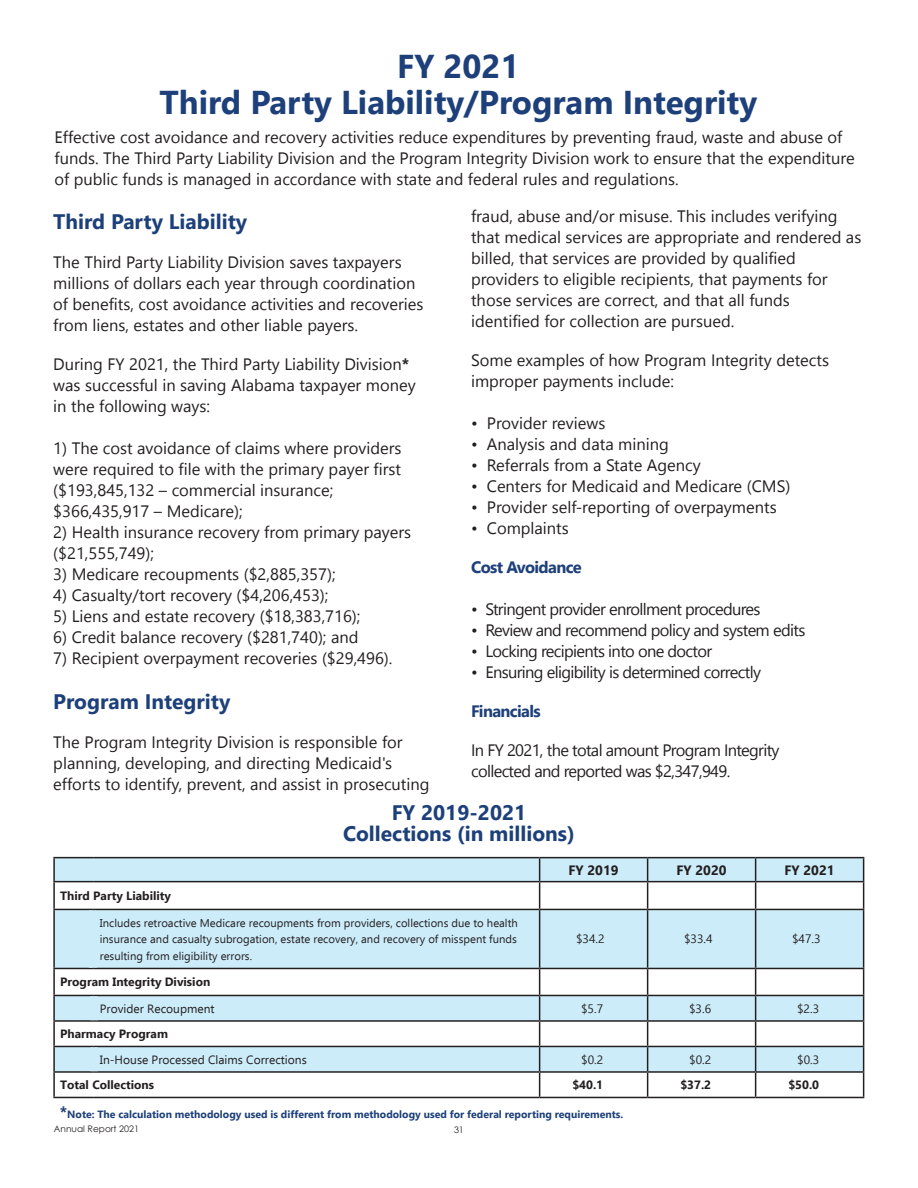
<style>
.page{position:relative;width:918px;height:1188px;background:#fff}
.page>*{position:absolute;margin:0;border:0;box-sizing:border-box;transform-origin:0 0}
.t1{font:700 33px/36px "Nirmala UI";color:#1d407a;text-align:center}
.t2{font:700 21px/21px "Nirmala UI";color:#1d407a;text-align:center}
.t3{font:16.5px/21px "Nirmala UI";color:#231f20}
.t4{font:16.5px/21px "Nirmala UI";letter-spacing:-.04em;color:#231f20}
.t5{font:700 16.5px "Nirmala UI";letter-spacing:-.04em;color:#1d407a}
.t6{font:700 13.5px "Ebrima";color:#231f20}
.t7{font:12px "Ebrima";color:#231f20}
.t8{font:700 12px "Ebrima";color:#231f20}
.t9{font:11.25px/16.5px "Ebrima";color:#231f20;text-align:justify}
.t10{font:700 10.5px "Nirmala UI";color:#1d407a}
.t11{font:9px "Century Gothic";color:#231f20}
.s1{font-weight:700}
.s2{font-size:16.5px}
</style>
<div class="page">
<svg style="left:55px;top:858px;width:808px;height:213px;fill:#ccecf9"></svg>
<hr style="left:540px;top:857px;width:108px;height:1px;background:#231f20">
<hr style="left:648px;top:857px;width:108px;height:1px;background:#231f20">
<hr style="left:756px;top:857px;width:108px;height:1px;background:#231f20">
<hr style="left:53px;top:882px;width:2px;height:27px;background:#231f20">
<hr style="left:540px;top:881px;width:108px;height:1px;background:#231f20">
<hr style="left:648px;top:881px;width:108px;height:1px;background:#231f20">
<svg style="left:647px;top:858px;width:1px;height:51px"></svg>
<hr style="left:756px;top:881px;width:108px;height:1px;background:#231f20">
<svg style="left:755px;top:858px;width:1px;height:51px"></svg>
<svg style="left:863px;top:858px;width:1px;height:51px"></svg>
<hr style="left:53px;top:909px;width:41px;height:1px;background:#231f20">
<hr style="left:53px;top:910px;width:2px;height:58px;background:#231f20">
<hr style="left:94px;top:909px;width:446px;height:1px;background:#231f20">
<hr style="left:540px;top:909px;width:108px;height:1px;background:#231f20">
<hr style="left:539px;top:910px;width:1px;height:58px;background:#231f20">
<hr style="left:648px;top:909px;width:108px;height:1px;background:#231f20">
<hr style="left:647px;top:910px;width:1px;height:58px;background:#231f20">
<hr style="left:756px;top:909px;width:108px;height:1px;background:#231f20">
<hr style="left:755px;top:910px;width:1px;height:58px;background:#231f20">
<hr style="left:863px;top:910px;width:1px;height:58px;background:#231f20">
<hr style="left:53px;top:968px;width:41px;height:1px;background:#231f20">
<hr style="left:53px;top:969px;width:2px;height:26px;background:#231f20">
<hr style="left:94px;top:968px;width:446px;height:1px;background:#231f20">
<hr style="left:540px;top:968px;width:108px;height:1px;background:#231f20">
<hr style="left:648px;top:968px;width:108px;height:1px;background:#231f20">
<hr style="left:756px;top:968px;width:108px;height:1px;background:#231f20">
<hr style="left:53px;top:995px;width:41px;height:1px;background:#231f20">
<hr style="left:53px;top:996px;width:2px;height:24px;background:#231f20">
<hr style="left:94px;top:995px;width:446px;height:1px;background:#231f20">
<hr style="left:540px;top:995px;width:108px;height:1px;background:#231f20">
<hr style="left:648px;top:995px;width:108px;height:1px;background:#231f20">
<hr style="left:756px;top:995px;width:108px;height:1px;background:#231f20">
<hr style="left:53px;top:1020px;width:41px;height:2px;background:#231f20">
<hr style="left:53px;top:1022px;width:2px;height:24px;background:#231f20">
<hr style="left:94px;top:1020px;width:446px;height:2px;background:#231f20">
<hr style="left:540px;top:1020px;width:108px;height:2px;background:#231f20">
<hr style="left:648px;top:1020px;width:108px;height:2px;background:#231f20">
<hr style="left:756px;top:1020px;width:108px;height:2px;background:#231f20">
<hr style="left:53px;top:1046px;width:41px;height:1px;background:#231f20">
<hr style="left:53px;top:1047px;width:2px;height:24px;background:#231f20">
<hr style="left:94px;top:1046px;width:446px;height:1px;background:#231f20">
<hr style="left:540px;top:1046px;width:108px;height:1px;background:#231f20">
<hr style="left:648px;top:1046px;width:108px;height:1px;background:#231f20">
<hr style="left:756px;top:1046px;width:108px;height:1px;background:#231f20">
<hr style="left:53px;top:1071px;width:41px;height:2px;background:#231f20">
<hr style="left:53px;top:1073px;width:2px;height:24px;background:#231f20">
<hr style="left:94px;top:1071px;width:446px;height:2px;background:#231f20">
<hr style="left:540px;top:1071px;width:108px;height:2px;background:#231f20">
<svg style="left:539px;top:969px;width:1px;height:128px"></svg>
<hr style="left:648px;top:1071px;width:108px;height:2px;background:#231f20">
<svg style="left:647px;top:969px;width:1px;height:128px"></svg>
<hr style="left:756px;top:1071px;width:108px;height:2px;background:#231f20">
<svg style="left:755px;top:969px;width:1px;height:128px"></svg>
<svg style="left:863px;top:969px;width:1px;height:128px"></svg>
<hr style="left:53px;top:1097px;width:41px;height:1px;background:#231f20">
<hr style="left:94px;top:1097px;width:446px;height:1px;background:#231f20">
<hr style="left:540px;top:1097px;width:108px;height:1px;background:#231f20">
<hr style="left:648px;top:1097px;width:108px;height:1px;background:#231f20">
<hr style="left:756px;top:1097px;width:108px;height:1px;background:#231f20">
<hr style="left:53px;top:857px;width:41px;height:1px;background:#231f20">
<hr style="left:53px;top:858px;width:2px;height:23px;background:#231f20">
<hr style="left:94px;top:857px;width:446px;height:1px;background:#231f20">
<svg style="left:539px;top:858px;width:1px;height:51px"></svg>
<hr style="left:53px;top:881px;width:41px;height:1px;background:#231f20">
<hr style="left:94px;top:881px;width:446px;height:1px;background:#231f20">
<svg style="left:89px;top:910px;width:8px;height:58px"></svg>
<svg style="left:90px;top:996px;width:8px;height:24px"></svg>
<svg style="left:90px;top:1047px;width:8px;height:24px"></svg>
<h1 class="t1" style="left:160px;top:47px;width:599px">FY 2021<br>Third Party Liability/Program Integrity</h1>
<p class="t3" style="left:55px;top:126px;width:802px">Effective cost avoidance and recovery activities reduce expenditures by preventing fraud, waste and abuse of funds. The Third Party Liability Division and the Program Integrity Division work to ensure that the expenditure of public funds is managed in accordance with state and federal rules and regulations.</p>
<p class="t2" style="left:53px;top:210px;width:195px">Third Party Liability</p>
<p class="t3" style="left:53px;top:251px;width:372px">The Third Party Liability Division saves taxpayers millions of dollars each year through coordination of benefits, cost avoidance activities and recoveries from liens, estates and other liable payers.</p>
<p class="t3" style="left:53px;top:353px;width:364px">During FY 2021, the Third Party Liability Division<span class="s1">* </span>was successful in saving Alabama taxpayer money in the following ways:</p>
<p class="t3" style="left:53px;top:437px;width:350px">1) The cost avoidance of claims where providers were required to file with the primary payer first ($193,845,132 – commercial insurance; $366,435,917 – Medicare);</p>
<p class="t3" style="left:53px;top:521px;width:360px">2) Health insurance recovery from primary payers ($21,555,749);</p>
<p class="t3" style="left:53px;top:563px;width:284px">3) Medicare recoupments ($2,885,357);</p>
<p class="t3" style="left:53px;top:584px;width:277px">4) Casualty/tort recovery ($4,206,453);</p>
<p class="t3" style="left:53px;top:605px;width:309px">5) Liens and estate recovery ($18,383,716);</p>
<p class="t3" style="left:53px;top:626px;width:307px">6) Credit balance recovery ($281,740); and</p>
<p class="t3" style="left:53px;top:647px;width:341px">7) Recipient overpayment recoveries ($29,496).</p>
<p class="t2" style="left:53px;top:690px;width:179px">Program Integrity</p>
<p class="t3" style="left:53px;top:731px;width:378px">The Program Integrity Division is responsible for planning, developing, and directing Medicaid's efforts to identify, prevent, and assist in prosecuting</p>
<p class="t3" style="left:471px;top:205px;width:392px">fraud, abuse and/or misuse. This includes verifying that medical services are appropriate and rendered as billed, that services are provided by qualified providers to eligible recipients, that payments for those services are correct, and that all funds identified for collection are pursued.</p>
<p class="t3" style="left:471px;top:349px;width:359px">Some examples of how Program Integrity detects improper payments include:</p>
<p class="t3" style="left:471px;top:412px;width:136px">• Provider reviews</p>
<p class="t3" style="left:471px;top:433px;width:199px">• Analysis and data mining</p>
<p class="t3" style="left:471px;top:454px;width:231px">• Referrals from a State Agency</p>
<p class="t3" style="left:471px;top:475px;width:321px">• Centers for Medicaid and Medicare (CMS)</p>
<p class="t3" style="left:471px;top:496px;width:307px">• Provider self-reporting of overpayments</p>
<p class="t3" style="left:471px;top:517px;width:99px">• Complaints</p>
<p class="t5" style="left:471px;top:554px;width:112px">Cost Avoidance</p>
<p class="t4" style="left:471px;top:598px;width:291px">• Stringent provider enrollment procedures</p>
<p class="t4" style="left:471px;top:619px;width:336px">• Review and recommend policy and system edits</p>
<p class="t4" style="left:471px;top:640px;width:243px">• Locking recipients into one doctor</p>
<p class="t4" style="left:471px;top:661px;width:291px">• Ensuring eligibility is determined correctly</p>
<p class="t5" style="left:471px;top:698px;width:71px">Financials</p>
<p class="t4" style="left:471px;top:739px;width:310px">In FY 2021, the total amount Program Integrity collected and reported was $2,347,949.</p>
<p class="t2" style="left:343px;top:801px;width:233px">FY 2019-2021<br>Collections (in millions)</p>
<p class="t8" style="left:60px;top:886px;width:113px">Third Party Liability</p>
<p class="t9" style="left:100px;top:914px;width:420px">Includes retroactive Medicare recoupments from providers, collections due to health insurance and casualty subrogation, estate recovery, and recovery of misspent funds resulting from eligibility errors.</p>
<p class="t6" style="left:569px;top:859px;width:51px">FY 2019</p>
<p class="t6" style="left:677px;top:859px;width:51px">FY 2020</p>
<p class="t6" style="left:785px;top:859px;width:51px">FY 2021</p>
<p class="t7" style="left:576px;top:930px;width:30px">$34.2</p>
<p class="t7" style="left:684px;top:930px;width:30px">$33.4</p>
<p class="t7" style="left:792px;top:930px;width:30px">$47.3</p>
<p class="t8" style="left:60px;top:973px;width:152px">Program Integrity Division</p>
<p class="t7" style="left:100px;top:999px;width:116px">Provider Recoupment</p>
<p class="t7" style="left:581px;top:999px;width:24px">$5.7</p>
<p class="t7" style="left:689px;top:999px;width:24px">$3.6</p>
<p class="t7" style="left:797px;top:999px;width:24px">$2.3</p>
<p class="t8" style="left:60px;top:1024px;width:109px">Pharmacy Program</p>
<p class="t7" style="left:100px;top:1050px;width:208px">In-House Processed Claims Corrections</p>
<p class="t7" style="left:581px;top:1050px;width:24px">$0.2</p>
<p class="t7" style="left:689px;top:1050px;width:24px">$0.2</p>
<p class="t7" style="left:797px;top:1050px;width:24px">$0.3</p>
<p class="t8" style="left:60px;top:1075px;width:96px">Total Collections</p>
<p class="t8" style="left:572px;top:1075px;width:32px">$40.1</p>
<p class="t8" style="left:680px;top:1075px;width:32px">$37.2</p>
<p class="t8" style="left:788px;top:1075px;width:32px">$50.0</p>
<p class="t10" style="left:60px;top:1105px;width:565px"><span class="s2">*</span>Note: The calculation methodology used is different from methodology used for federal reporting requirements.</p>
<p class="t11" style="left:54px;top:1123px;width:87px">Annual Report 2021</p>
<p class="t11" style="left:454px;top:1123px;width:11px">31</p>
</div>
